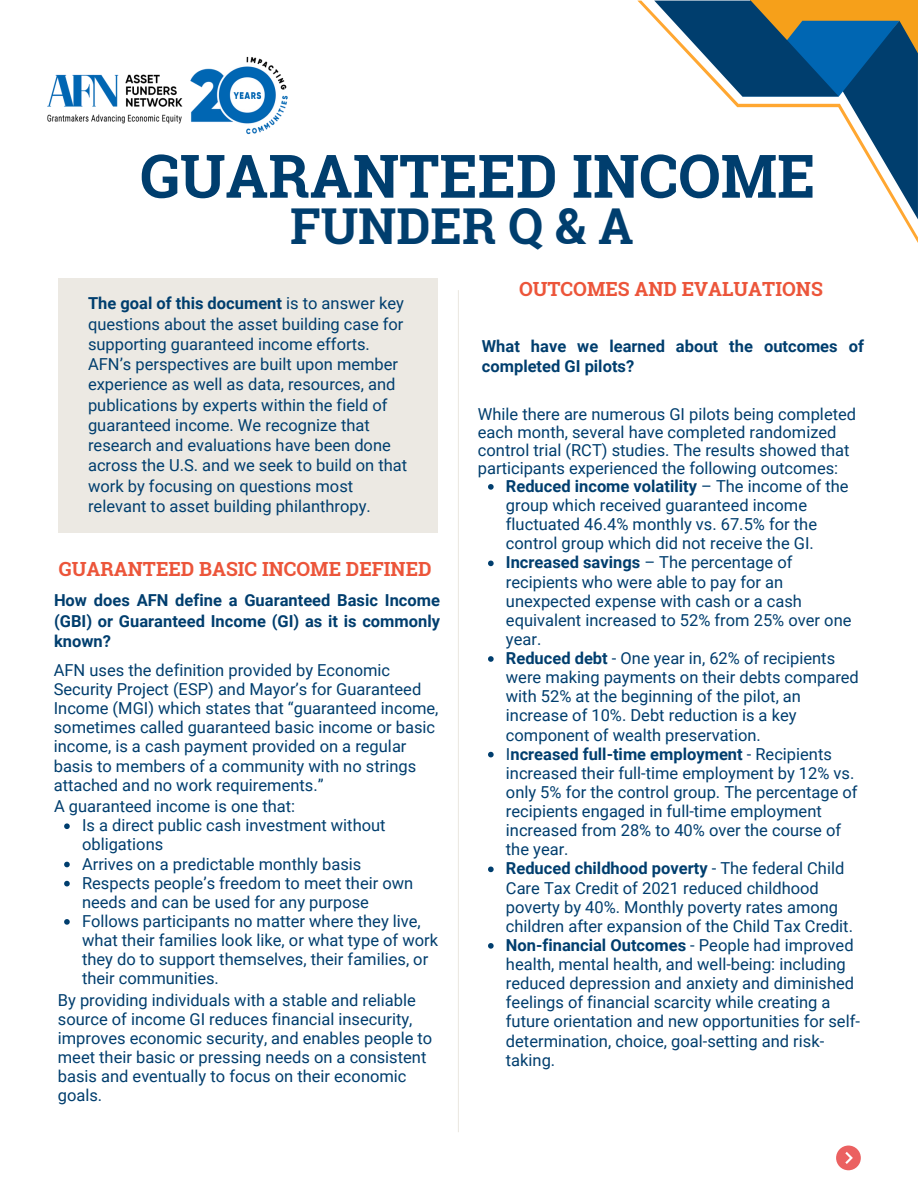
<style>
.page{position:relative;width:918px;height:1188px;background:#fff}
.page>*{position:absolute;margin:0;border:0;box-sizing:border-box;transform-origin:0 0}
.t1{font:700 60px "Roboto Slab";color:#003e6e}
.t2{font:700 49.5px "Roboto Slab";color:#003e6e}
.t3{font:700 19.5px "Roboto Slab";color:#ec553a}
.t4{font:16.5px/19.2px "Roboto";color:#003e6e}
.t5{font:700 16.5px/20.2px "Roboto";color:#003e6e;text-align:justify}
.s1{font-weight:700}
</style>
<div class="page">
<img style="left:47px;top:56px;width:241px;height:79px">
<hr style="left:458px;top:290px;width:1px;height:842px;background:#ece9e3">
<div style="left:836px;top:1146px;width:25px;height:24px;background:#eb6161;border-radius:50%"></div>
<svg style="left:845px;top:1152px;width:8px;height:12px"></svg>
<div style="left:58px;top:278px;width:379px;height:255px;background:#ece9e3"></div>
<svg style="left:64px;top:823px;width:6px;height:6px"></svg>
<svg style="left:64px;top:862px;width:6px;height:5px"></svg>
<svg style="left:64px;top:881px;width:6px;height:5px"></svg>
<svg style="left:64px;top:919px;width:6px;height:6px"></svg>
<svg style="left:488px;top:484px;width:6px;height:6px"></svg>
<svg style="left:488px;top:561px;width:6px;height:5px"></svg>
<svg style="left:488px;top:656px;width:6px;height:6px"></svg>
<svg style="left:488px;top:752px;width:6px;height:5px"></svg>
<svg style="left:488px;top:867px;width:6px;height:5px"></svg>
<svg style="left:488px;top:943px;width:6px;height:6px"></svg>
<svg style="left:654px;top:1px;width:264px;height:218px"></svg>
<p class="t1" style="left:140px;top:135px;width:677px">GUARANTEED INCOME</p>
<h1 class="t2" style="left:290px;top:192px;width:345px">FUNDER Q &amp; A</h1>
<h2 class="t4" style="left:88px;top:294px;width:321px;line-height:20.2px"><span class="s1">The goal of this document</span> is to answer key questions about the asset building case for supporting guaranteed income efforts.<br>AFN’s perspectives are built upon member experience as well as data, resources, and publications by experts within the field of guaranteed income. We recognize that research and evaluations have been done across the U.S. and we seek to build on that work by focusing on questions most relevant to asset building philanthropy.</h2>
<p class="t3" style="left:59px;top:556px;width:374px">GUARANTEED BASIC INCOME DEFINED</p>
<h3 class="t5" style="left:54px;top:591px;width:388px">How does AFN define a Guaranteed Basic Income (GBI) or Guaranteed Income (GI) as it is commonly known?</h3>
<h4 class="t4" style="left:54px;top:661px;width:386px">AFN uses the definition provided by Economic Security Project (ESP) and Mayor’s for Guaranteed Income (MGI) which states that “guaranteed income, sometimes called guaranteed basic income or basic income, is a cash payment provided on a regular basis to members of a community with no strings attached and no work requirements.”</h4>
<p class="t4" style="left:54px;top:797px;width:243px">A guaranteed income is one that:</p>
<p class="t4" style="left:82px;top:816px;width:305px">Is a direct public cash investment without obligations</p>
<p class="t4" style="left:82px;top:854px;width:281px">Arrives on a predictable monthly basis</p>
<p class="t4" style="left:82px;top:873px;width:333px">Respects people’s freedom to meet their own needs and can be used for any purpose</p>
<p class="t4" style="left:82px;top:912px;width:358px">Follows participants no matter where they live, what their families look like, or what type of work they do to support themselves, their families, or their communities.</p>
<p class="t4" style="left:58px;top:991px;width:376px">By providing individuals with a stable and reliable source of income GI reduces financial insecurity, improves economic security, and enables people to meet their basic or pressing needs on a consistent basis and eventually to focus on their economic goals.</p>
<p class="t3" style="left:519px;top:276px;width:305px">OUTCOMES AND EVALUATIONS</p>
<p class="t5" style="left:482px;top:336px;width:384px">What have we learned about the outcomes of completed GI pilots?</p>
<h3 class="t4" style="left:478px;top:405px;width:380px;line-height:18px">While there are numerous GI pilots being completed each month, several have completed randomized control trial (RCT) studies. The results showed that participants experienced the following outcomes:</h3>
<h4 class="t4" style="left:506px;top:477px;width:344px"><span class="s1">Reduced income volatility</span> – The income of the group which received guaranteed income fluctuated 46.4% monthly vs. 67.5% for the control group which did not receive the GI.</h4>
<p class="t4" style="left:506px;top:553px;width:347px"><span class="s1">Increased savings</span> – The percentage of recipients who were able to pay for an unexpected expense with cash or a cash equivalent increased to 52% from 25% over one year.</p>
<p class="t4" style="left:506px;top:649px;width:355px"><span class="s1">Reduced debt</span> - One year in, 62% of recipients were making payments on their debts compared with 52% at the beginning of the pilot, an increase of 10%. Debt reduction is a key component of wealth preservation.</p>
<p class="t4" style="left:506px;top:744px;width:353px">I<span class="s1">ncreased full-time employment</span> - Recipients increased their full-time employment by 12% vs. only 5% for the control group. The percentage of recipients engaged in full-time employment increased from 28% to 40% over the course of the year.</p>
<p class="t4" style="left:506px;top:859px;width:349px"><span class="s1">Reduced childhood poverty</span> - The federal Child Care Tax Credit of 2021 reduced childhood poverty by 40%. Monthly poverty rates among children after expansion of the Child Tax Credit.</p>
<p class="t4" style="left:506px;top:936px;width:356px"><span class="s1">Non-financial Outcomes</span> - People had improved health, mental health, and well-being: including reduced depression and anxiety and diminished feelings of financial scarcity while creating a future orientation and new opportunities for self&shy;determination, choice, goal-setting and risk&shy;taking.</p>
</div>
